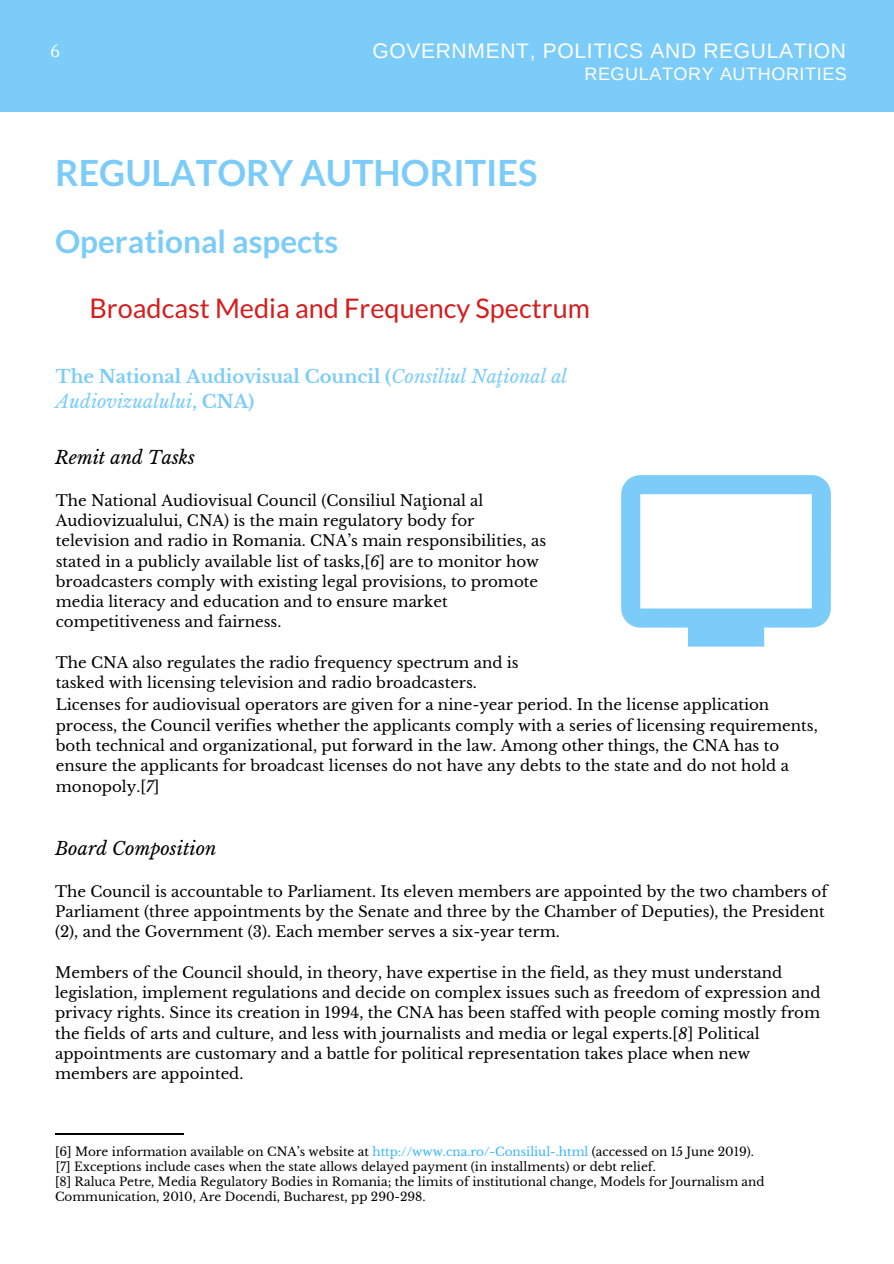
<style>
.page{position:relative;width:894px;height:1264px;background:#fff}
.page>*{position:absolute;margin:0;border:0;box-sizing:border-box;transform-origin:0 0}
.t1{font:700 36px "Lato";color:#7cccfa}
.t2{font:700 31.5px "Lato";color:#7cccfa}
.t3{font:27px "Lato";color:#d61d1d}
.t4{font:21px "Arimo";letter-spacing:.035em;color:#fff}
.t5{font:700 18px/25.2px "Libre Baskerville";color:#7cccfa}
.t6{font:italic 18px "Libre Baskerville";color:#000}
.t7{font:18px "Arimo";letter-spacing:.035em;color:#fff}
.t8{font:18px "Lustria";color:#fff}
.t9{font:15px/20.2px "Libre Baskerville";color:#000}
.t10{font:12px/15px "Libre Baskerville";color:#000}
.s1{font-weight:400;font-style:italic}
.s2{font-style:italic}
.s3{color:#38b6ff}
</style>
<div class="page">
<div style="left:0;top:0;width:893px;height:111px;background:#7cccfa"></div>
<svg style="left:621px;top:475px;width:209px;height:171px"></svg>
<hr style="left:55px;top:1133px;width:128px;height:1px;background:#000">
<p class="t8" style="left:50px;top:39px;width:12px">6</p>
<h3 class="t4" style="left:372px;top:39px;width:475px">GOVERNMENT, POLITICS AND REGULATION</h3>
<p class="t7" style="left:584px;top:64px;width:264px">REGULATORY AUTHORITIES</p>
<h1 class="t1" style="left:55px;top:151px;width:483px">REGULATORY AUTHORITIES</h1>
<h2 class="t2" style="left:55px;top:222px;width:284px">Operational aspects</h2>
<h3 class="t3" style="left:89px;top:291px;width:502px">Broadcast Media and Frequency Spectrum</h3>
<p class="t5" style="left:56px;top:364px;width:513px">The National Audiovisual Council (<span class="s1">Consiliul Naţional al<br>Audiovizualului</span>, CNA)</p>
<p class="t6" style="left:55px;top:446px;width:141px">Remit and Tasks</p>
<p class="t9" style="left:56px;top:490px;width:491px">The National Audiovisual Council (Consiliul Naţional al Audiovizualului, CNA) is the main regulatory body for television and radio in Romania. CNA’s main responsibilities, as stated in a publicly available list of tasks,[<span class="s2">6</span>] are to monitor how broadcasters comply with existing legal provisions, to promote media literacy and education and to ensure market competitiveness and fairness.</p>
<p class="t9" style="left:56px;top:652px;width:464px">The CNA also regulates the radio frequency spectrum and is tasked with licensing television and radio broadcasters.</p>
<p class="t9" style="left:56px;top:695px;width:763px">Licenses for audiovisual operators are given for a nine-year period. In the license application process, the Council verifies whether the applicants comply with a series of licensing requirements, both technical and organizational, put forward in the law. Among other things, the CNA has to ensure the applicants for broadcast licenses do not have any debts to the state and do not hold a monopoly.[<span class="s2">7</span>]</p>
<p class="t6" style="left:55px;top:837px;width:163px">Board Composition</p>
<p class="t9" style="left:55px;top:881px;width:773px">The Council is accountable to Parliament. Its eleven members are appointed by the two chambers of<br>Parliament (three appointments by the Senate and three by the Chamber of Deputies), the President (2), and the Government (3). Each member serves a six-year term.</p>
<p class="t9" style="left:55px;top:962px;width:766px">Members of the Council should, in theory, have expertise in the field, as they must understand legislation, implement regulations and decide on complex issues such as freedom of expression and privacy rights. Since its creation in 1994, the CNA has been staffed with people coming mostly from the fields of arts and culture, and less with journalists and media or legal experts.[<span class="s2">8</span>] Political appointments are customary and a battle for political representation takes place when new members are appointed.</p>
<p class="t10" style="left:55px;top:1144px;width:710px">[6] More information available on CNA’s website at <span class="s3">http://www.cna.ro/-Consiliul-.html</span> (accessed on 15 June 2019). [7] Exceptions include cases when the state allows delayed payment (in installments) or debt relief.<br>[8] Raluca Petre, Media Regulatory Bodies in Romania; the limits of institutional change, Models for Journalism and Communication, 2010, Are Docendi, Bucharest, pp 290-298.</p>
</div>
